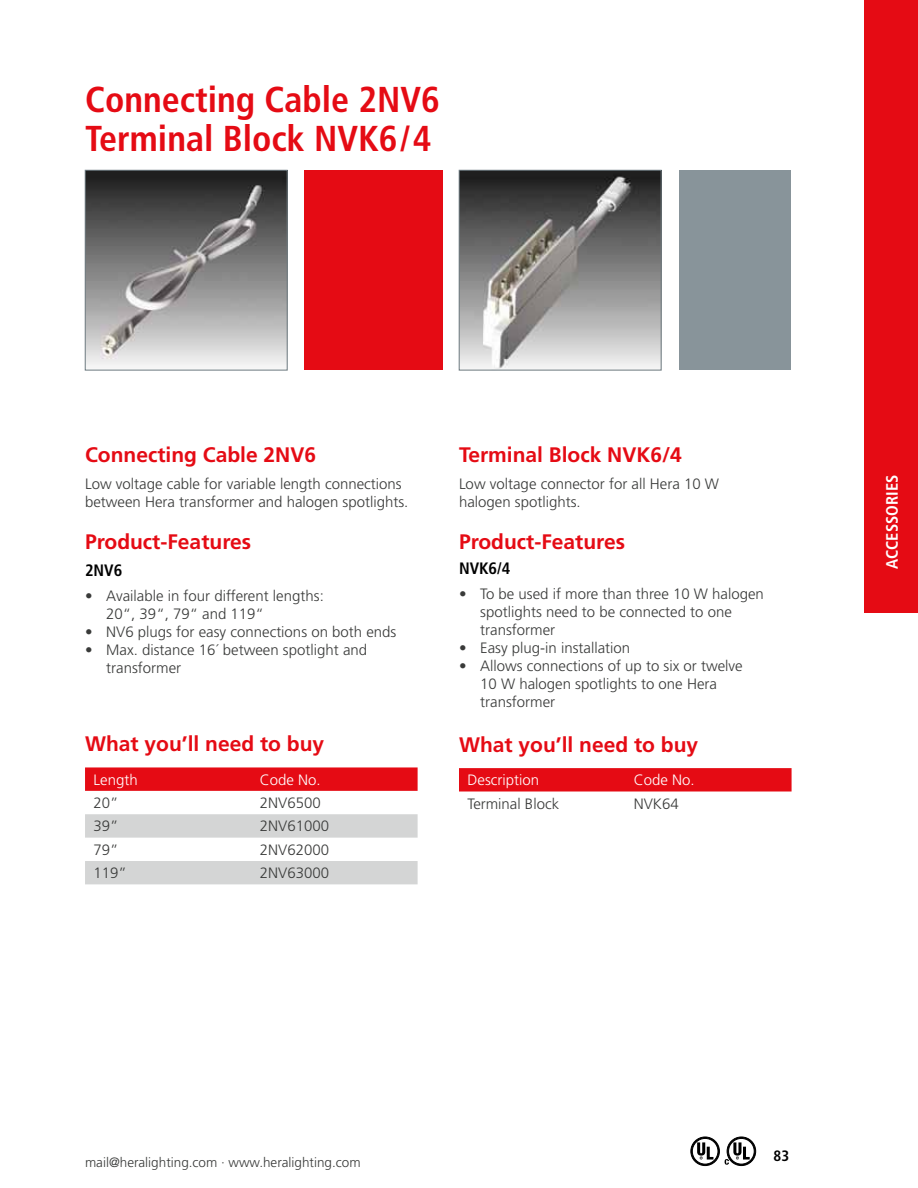
<style>
.page{position:relative;width:918px;height:1188px;background:#fff}
.page>*{position:absolute;margin:0;border:0;box-sizing:border-box;transform-origin:0 0}
.t1{font:700 condensed 36px/39px "Frutiger";color:#e50b14}
.t2{font:700 21px "Frutiger";color:#e50b14}
.t3{font:700 condensed 16.5px "Frutiger";color:#fff}
.t4{font:700 condensed 16.5px "Frutiger";color:#000}
.t5{font:300 15px/18px "Frutiger";color:#393a39}
.t6{font:300 15px "Frutiger";color:#fff}
.t7{font:700 condensed 15px "Frutiger";color:#000}
.t8{font:300 13.5px "Frutiger";color:#393a39}
</style>
<div class="page">
<div style="left:304px;top:170px;width:139px;height:200px;background:#e50b14"></div>
<div style="left:691px;top:1137px;width:28px;height:29px;background:#000;border-radius:50%"></div>
<div style="left:691px;top:1137px;width:29px;height:29px;border:1px solid #000;border-radius:50%"></div>
<svg style="left:692px;top:1138px;width:26px;height:26px"></svg>
<div style="left:692px;top:1138px;width:26px;height:26px;border:1px solid #000;border-radius:50%"></div>
<svg style="left:697px;top:1142px;width:16px;height:18px"></svg>
<div style="left:727px;top:1137px;width:29px;height:29px;background:#080808;border-radius:50%"></div>
<div style="left:727px;top:1137px;width:29px;height:29px;border:1px solid #000;border-radius:50%"></div>
<svg style="left:729px;top:1138px;width:25px;height:26px"></svg>
<div style="left:728px;top:1138px;width:26px;height:26px;border:1px solid #000;border-radius:50%"></div>
<svg style="left:725px;top:1142px;width:25px;height:23px"></svg>
<div style="left:864px;top:0;width:54px;height:613px;background:#e50b14"></div>
<img style="left:87px;top:172px;width:198px;height:194px">
<div style="left:85px;top:170px;width:202px;height:200px;border:1px solid #6e7b81"></div>
<img style="left:461px;top:172px;width:198px;height:196px">
<div style="left:459px;top:170px;width:202px;height:200px;border:1px solid #6e7b81"></div>
<svg style="left:85px;top:767px;width:333px;height:24px;background:#e5111a"></svg>
<svg style="left:85px;top:814px;width:333px;height:70px"></svg>
<svg style="left:459px;top:768px;width:333px;height:24px;background:#e5111a"></svg>
<div style="left:679px;top:170px;width:111px;height:200px;background:#88949a"></div>
<h1 class="t1" style="left:85px;top:80px;width:356px">Connecting Cable 2NV6<br>Terminal Block NVK6/4</h1>
<h2 class="t2" style="left:85px;top:443px;width:233px">Connecting Cable 2NV6</h2>
<p class="t5" style="left:85px;top:475px;width:325px">Low voltage cable for variable length connections between Hera transformer and halogen spotlights.</p>
<h2 class="t2" style="left:85px;top:529px;width:168px">Product-Features</h2>
<p class="t4" style="left:85px;top:560px;width:39px">2NV6</p>
<p class="t5" style="left:106px;top:587px;width:219px;text-indent:-21px">• Available in four different lengths:<br>20“, 39“, 79“ and 119“</p>
<p class="t5" style="left:85px;top:623px;width:313px">• NV6 plugs for easy connections on both ends</p>
<p class="t5" style="left:106px;top:641px;width:262px;text-indent:-21px">• Max. distance 16´ between spotlight and transformer</p>
<h2 class="t2" style="left:459px;top:443px;width:224px">Terminal Block NVK6/4</h2>
<p class="t5" style="left:459px;top:475px;width:262px">Low voltage connector for all Hera 10 W halogen spotlights.</p>
<h2 class="t2" style="left:459px;top:529px;width:168px">Product-Features</h2>
<p class="t4" style="left:459px;top:558px;width:53px">NVK6/4</p>
<p class="t5" style="left:480px;top:585px;width:285px;text-indent:-21px">• To be used if more than three 10 W halogen spotlights need to be connected to one transformer</p>
<p class="t5" style="left:459px;top:639px;width:173px">• Easy plug-in installation</p>
<p class="t5" style="left:480px;top:657px;width:264px;text-indent:-21px">• Allows connections of up to six or twelve<br>10 W halogen spotlights to one Hera transformer</p>
<h2 class="t2" style="left:85px;top:731px;width:241px">What you’ll need to buy</h2>
<h2 class="t2" style="left:459px;top:732px;width:241px">What you’ll need to buy</h2>
<p class="t6" style="left:94px;top:771px;width:46px">Length</p>
<p class="t6" style="left:260px;top:771px;width:62px">Code No.</p>
<p class="t5" style="left:94px;top:794px;width:27px">20”</p>
<p class="t5" style="left:260px;top:794px;width:62px">2NV6500</p>
<p class="t5" style="left:94px;top:818px;width:27px">39”</p>
<p class="t5" style="left:260px;top:818px;width:71px">2NV61000</p>
<p class="t5" style="left:94px;top:841px;width:27px">79”</p>
<p class="t5" style="left:260px;top:841px;width:71px">2NV62000</p>
<p class="t5" style="left:94px;top:864px;width:35px">119”</p>
<p class="t5" style="left:260px;top:864px;width:71px">2NV63000</p>
<p class="t6" style="left:468px;top:772px;width:73px">Description</p>
<p class="t6" style="left:634px;top:772px;width:62px">Code No.</p>
<p class="t5" style="left:468px;top:795px;width:93px">Terminal Block</p>
<p class="t5" style="left:634px;top:795px;width:47px">NVK64</p>
<p class="t3" style="left:882px;top:569px;width:95px;rotate:-90deg">ACCESSORIES</p>
<p class="t8" style="left:85px;top:1154px;width:277px">mail@heralighting.com · www.heralighting.com</p>
<p class="t7" style="left:774px;top:1147px;width:17px">83</p>
</div>
